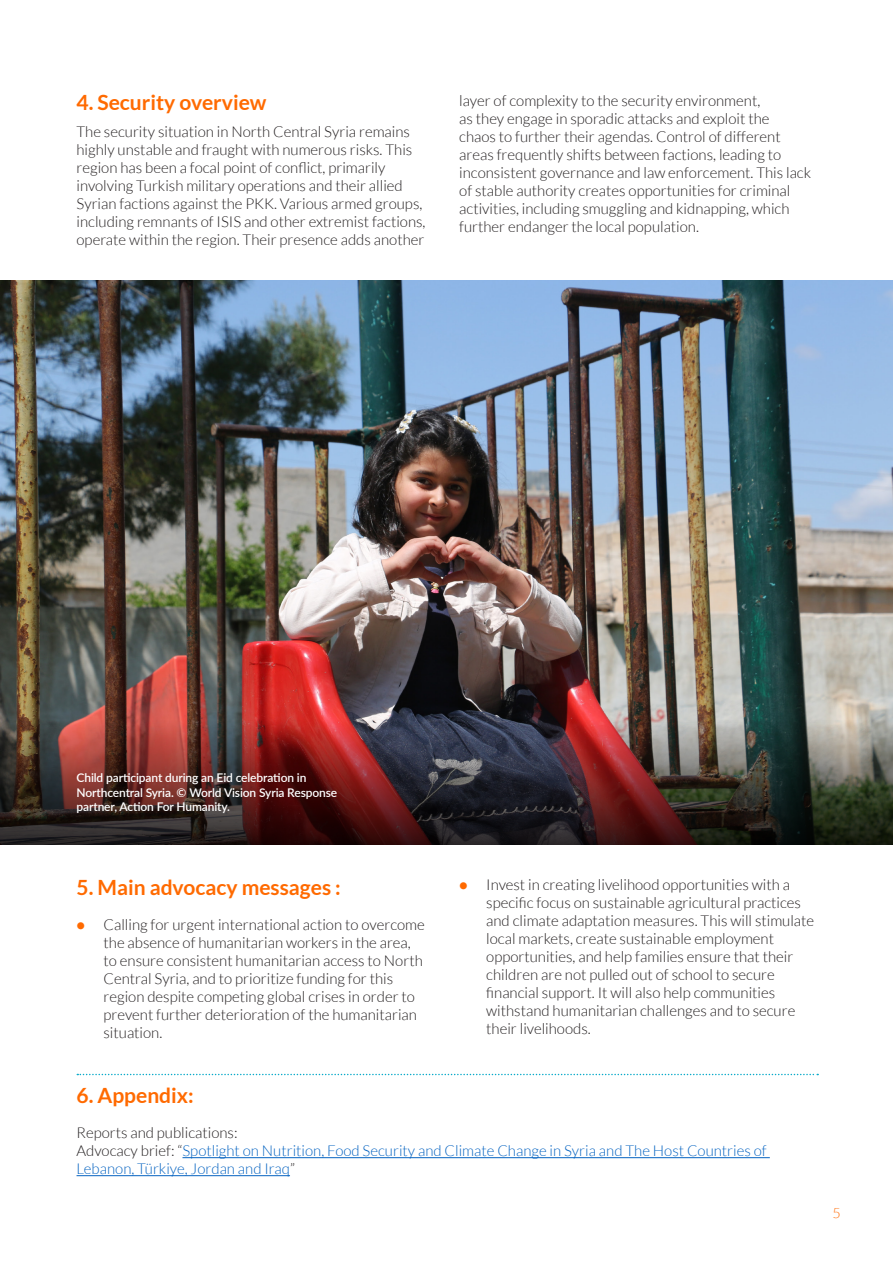
<style>
.page{position:relative;width:893px;height:1263px;background:#fff}
.page>*{position:absolute;margin:0;border:0;box-sizing:border-box;transform-origin:0 0}
.t1{font:700 21px "Lato";color:#ff6a00}
.t2{font:300 15px/18px "Lato";color:#231f20}
.t3{font:300 15px/18px "Lato";color:#0563c1}
.t4{font:300 14.25px "Lato";color:#ff6a00}
.t5{font:600 12px/14.4px "Lato";letter-spacing:-.01em;color:#fff}
.s1{font-weight:800;color:#ff6a00}
.s2{color:#231f20}
</style>
<div class="page">
<img style="left:0;top:281px;width:893px;height:425px">
<hr style="left:182px;top:1157px;width:588px;height:1px;background:#0563c1">
<hr style="left:77px;top:1175px;width:213px;height:1px;background:#0563c1">
<img style="left:0;top:706px;width:893px;height:138px">
<svg style="left:77px;top:1074px;width:741px;height:1px"></svg>
<p class="t1" style="left:77px;top:91px;width:191px">4. Security overview</p>
<p class="t2" style="left:77px;top:123px;width:350px">The security situation in North Central Syria remains highly unstable and fraught with numerous risks. This region has been a focal point of conflict, primarily involving Turkish military operations and their allied Syrian factions against the PKK. Various armed groups, including remnants of ISIS and other extremist factions, operate within the region. Their presence adds another</p>
<p class="t2" style="left:459px;top:91px;width:353px">layer of complexity to the security environment,<br>as they engage in sporadic attacks and exploit the<br>chaos to further their agendas. Control of different areas frequently shifts between factions, leading to inconsistent governance and law enforcement. This lack of stable authority creates opportunities for criminal activities, including smuggling and kidnapping, which further endanger the local population.</p>
<p class="t5" style="left:77px;top:770px;width:262px">Child participant during an Eid celebration in<br>Northcentral Syria. © World Vision Syria Response partner, Action For Humanity.</p>
<p class="t1" style="left:77px;top:875px;width:266px">5. Main advocacy messages :</p>
<p class="t2" style="left:104px;top:916px;width:323px;text-indent:-27px"><span class="s1">•</span> Calling for urgent international action to overcome the absence of humanitarian workers in the area, to ensure consistent humanitarian access to North Central Syria, and to prioritize funding for this region despite competing global crises in order to prevent further deterioration of the humanitarian situation.</p>
<p class="t2" style="left:486px;top:876px;width:329px;text-indent:-27px"><span class="s1">•</span> Invest in creating livelihood opportunities with a specific focus on sustainable agricultural practices and climate adaptation measures. This will stimulate local markets, create sustainable employment opportunities, and help families ensure that their children are not pulled out of school to secure financial support. It will also help communities withstand humanitarian challenges and to secure their livelihoods.</p>
<p class="t1" style="left:77px;top:1084px;width:119px">6. Appendix:</p>
<p class="t2" style="left:77px;top:1124px;width:163px">Reports and publications:</p>
<p class="t3" style="left:77px;top:1142px;width:692px"><span class="s2">Advocacy brief: “</span>Spotlight on Nutrition, Food Security and Climate Change in Syria and The Host Countries of<br>Lebanon, Türkiye, Jordan and Iraq<span class="s2">”</span></p>
<p class="t4" style="left:833px;top:1205px;width:10px">5</p>
</div>
